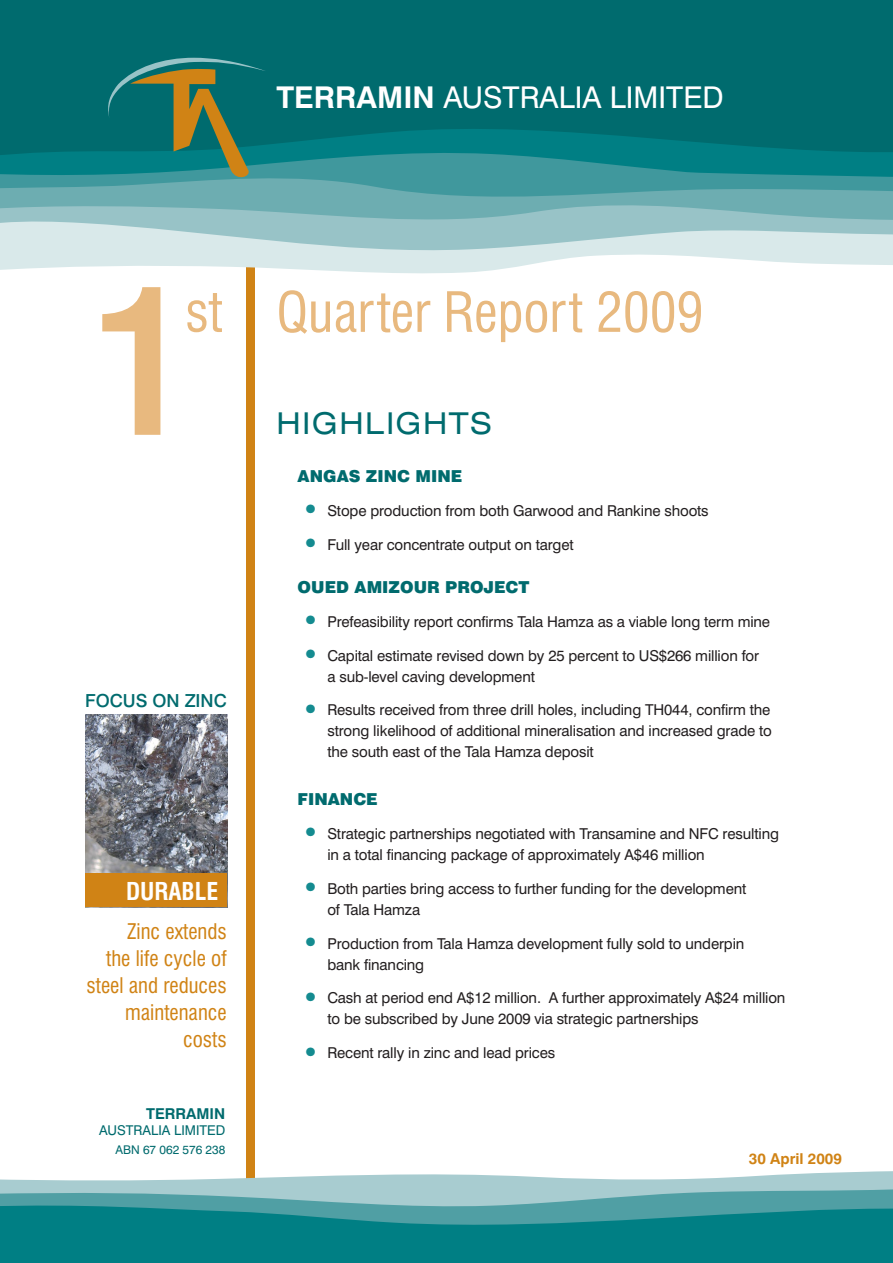
<style>
.page{position:relative;width:893px;height:1263px;background:#fff}
.page>*{position:absolute;margin:0;border:0;box-sizing:border-box;transform-origin:0 0}
.t1{font:700 condensed 195px "Swiss 721 BT";color:#e8b97f}
.t2{font:condensed 54px "Swiss 721 BT";color:#e8b97f}
.t3{font:30px "Swiss 721 BT";color:#fff}
.t4{font:expanded 30px "Swiss 721 BT";letter-spacing:.05em;color:#006b6e}
.t5{font:700 condensed 24px "Swiss 721 BT";color:#fff}
.t6{font:condensed 21px/27px "Swiss 721 BT";color:#d08315;text-align:right}
.t7{font:500 18px "Swiss 721 BT";color:#006b6e}
.t8{font:900 16.5px "Swiss 721 BT";color:#006b6e}
.t9{font:15px/21px "Swiss 721 BT";letter-spacing:-.01em;color:#231f20}
.t10{font:700 15px "Swiss 721 BT";color:#d08315}
.t11{font:700 15px "Swiss 721 BT";color:#006b6e}
.t12{font:13.5px "Swiss 721 BT";color:#006b6e}
.t13{font:12px "Swiss 721 BT";color:#006b6e}
.s1{font-weight:700}
.s2{font-size:30px;color:#148b90}
</style>
<div class="page">
<div style="left:247px;top:227px;width:8px;height:978px;background:#d08315"></div>
<svg style="left:0;top:255px;width:893px;height:19px;fill:#d9e9ea"></svg>
<svg style="left:0;top:229px;width:893px;height:26px;background:#c4dcde"></svg>
<svg style="left:0;top:207px;width:893px;height:22px;background:#90bfc3"></svg>
<svg style="left:0;top:177px;width:893px;height:30px;background:#5ca5a9"></svg>
<svg style="left:0;top:157px;width:893px;height:20px;background:#218c91"></svg>
<svg style="left:0;top:0;width:893px;height:157px;background:#006d70"></svg>
<svg style="left:106px;top:58px;width:160px;height:121px;background:#307866"></svg>
<svg style="left:0;top:1171px;width:893px;height:18px;fill:#a8ccd0"></svg>
<svg style="left:0;top:1189px;width:893px;height:14px;background:#7fb7bb"></svg>
<svg style="left:0;top:1203px;width:893px;height:60px;background:#10858a"></svg>
<img style="left:85px;top:714px;width:143px;height:193px">
<div style="left:85px;top:874px;width:142px;height:33px;background:#d08315"></div>
<h3 class="t3" style="left:276px;top:79px;width:449px"><span class="s1">TERRAMIN</span> AUSTRALIA LIMITED</h3>
<h1 class="t1" style="left:94px;top:247px;width:99px">1</h1>
<h2 class="t2" style="left:185px;top:280px;width:520px">st Quarter Report 2009</h2>
<h3 class="t4" style="left:276px;top:406px;width:217px">HIGHLIGHTs</h3>
<p class="t8" style="left:298px;top:466px;width:166px">ANGAS ZINC MINE</p>
<p class="t9" style="left:302px;top:500px;width:408px"><span class="s2">•</span> Stope production from both Garwood and Rankine shoots</p>
<p class="t9" style="left:302px;top:534px;width:273px"><span class="s2">•</span> Full year concentrate output on target</p>
<p class="t8" style="left:298px;top:577px;width:233px">OUED AMIZOUR PROJECT</p>
<p class="t9" style="left:302px;top:611px;width:470px"><span class="s2">•</span> Prefeasibility report confirms Tala Hamza as a viable long term mine</p>
<p class="t9" style="left:327px;top:645px;width:433px;text-indent:-26px"><span class="s2">•</span> Capital estimate revised down by 25 percent to US$266 million for a sub-level caving development</p>
<p class="t9" style="left:327px;top:699px;width:446px;text-align:justify;text-indent:-26px"><span class="s2">•</span> Results received from three drill holes, including TH044, confirm the strong likelihood of additional mineralisation and increased grade to the south east of the Tala Hamza deposit</p>
<p class="t8" style="left:298px;top:789px;width:82px">FINANCE</p>
<p class="t9" style="left:327px;top:823px;width:453px;text-indent:-26px"><span class="s2">•</span> Strategic partnerships negotiated with Transamine and NFC resulting in a total financing package of approximately A$46 million</p>
<p class="t9" style="left:327px;top:878px;width:420px;text-indent:-26px"><span class="s2">•</span> Both parties bring access to further funding for the development of Tala Hamza</p>
<p class="t9" style="left:327px;top:932px;width:418px;text-indent:-26px"><span class="s2">•</span> Production from Tala Hamza development fully sold to underpin bank financing</p>
<p class="t9" style="left:327px;top:987px;width:460px;text-indent:-26px"><span class="s2">•</span> Cash at period end A$12 million. A further approximately A$24 million to be subscribed by June 2009 via strategic partnerships</p>
<p class="t9" style="left:302px;top:1042px;width:255px"><span class="s2">•</span> Recent rally in zinc and lead prices</p>
<p class="t7" style="left:85px;top:689px;width:143px">FOCUS ON ZINC</p>
<h3 class="t5" style="left:126px;top:876px;width:94px">DURABLE</h3>
<h3 class="t6" style="left:87px;top:918px;width:142px">Zinc extends<br>the life cycle of steel and reduces maintenance costs</h3>
<p class="t11" style="left:146px;top:1104px;width:81px">TERRAMIN</p>
<p class="t12" style="left:99px;top:1122px;width:128px">AUSTRALIA LIMITED</p>
<p class="t13" style="left:115px;top:1142px;width:111px">ABN 67 062 576 238</p>
<p class="t10" style="left:749px;top:1150px;width:94px">30 April 2009</p>
</div>
